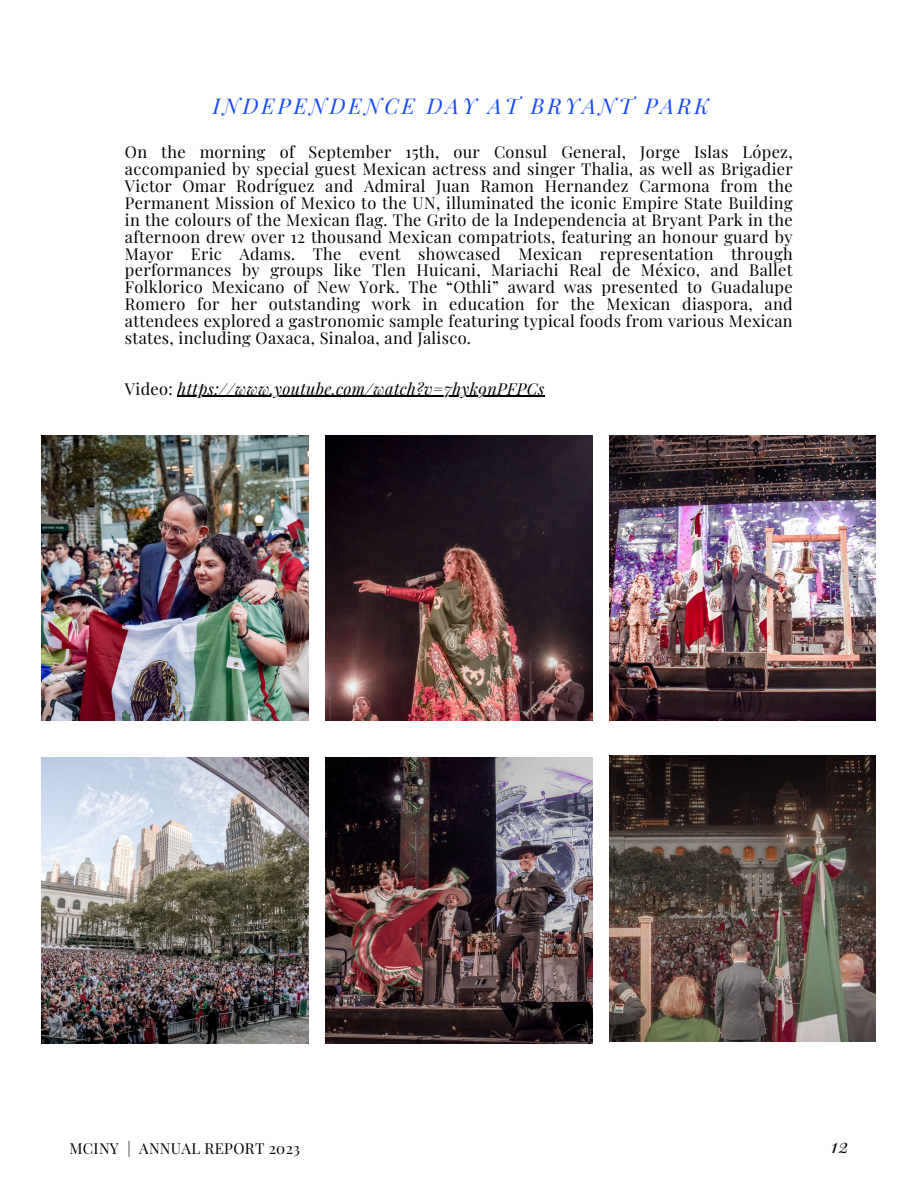
<style>
.page{position:relative;width:918px;height:1188px;background:#fff}
.page>*{position:absolute;margin:0;border:0;box-sizing:border-box;transform-origin:0 0}
.t1{font:italic 21.75px "Playfair Display";letter-spacing:.14em;color:#1649ff}
.t2{font:italic 19.35px "Playfair Display";color:#000}
.t3{font:16.35px/16.8px "Playfair Display";letter-spacing:.02em;color:#000;text-align:justify}
.t4{font:italic 16.35px "Playfair Display";letter-spacing:.02em;color:#000}
.t5{font:15.15px "Playfair Display";letter-spacing:.02em;color:#000}
.s1{font-style:normal}
</style>
<div class="page">
<hr style="left:178px;top:396px;width:367px;height:1px;background:#000">
<img style="left:609px;top:435px;width:267px;height:286px">
<img style="left:326px;top:435px;width:266px;height:286px">
<img style="left:42px;top:435px;width:266px;height:286px">
<img style="left:42px;top:758px;width:266px;height:285px">
<img style="left:609px;top:755px;width:267px;height:286px">
<img style="left:326px;top:758px;width:266px;height:285px">
<h1 class="t1" style="left:213px;top:90px;width:498px">INDEPENDENCE DAY AT BRYANT PARK</h1>
<p class="t3" style="left:125px;top:143px;width:669px">On the morning of September 15th, our Consul General, Jorge Islas López, accompanied by special guest Mexican actress and singer Thalia, as well as Brigadier Victor Omar Rodríguez and Admiral Juan Ramon Hernandez Carmona from the Permanent Mission of Mexico to the UN, illuminated the iconic Empire State Building in the colours of the Mexican flag. The Grito de la Independencia at Bryant Park in the afternoon drew over 12 thousand Mexican compatriots, featuring an honour guard by Mayor Eric Adams. The event showcased Mexican representation through performances by groups like Tlen Huicani, Mariachi Real de México, and Ballet Folklorico Mexicano of New York. The “Othli” award was presented to Guadalupe Romero for her outstanding work in education for the Mexican diaspora, and attendees explored a gastronomic sample featuring typical foods from various Mexican states, including Oaxaca, Sinaloa, and Jalisco.</p>
<p class="t4" style="left:125px;top:377px;width:421px"><span class="s1">Video:</span> https://www.youtube.com/watch?v=7hyk9nPFPCs</p>
<p class="t5" style="left:69px;top:1138px;width:232px">MCINY | ANNUAL REPORT 2023</p>
<p class="t2" style="left:831px;top:1132px;width:19px">12</p>
</div>
